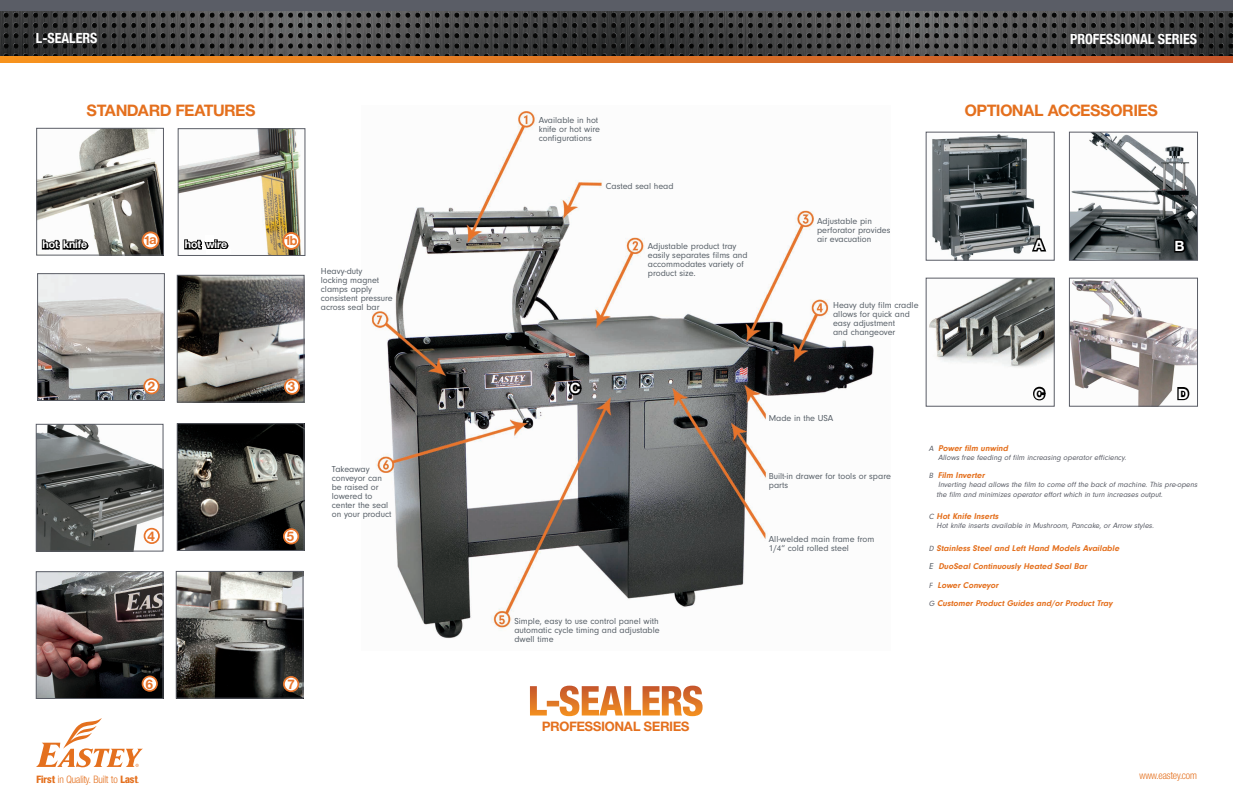
<style>
.page{position:relative;width:1233px;height:801px;background:#fff}
.page>*{position:absolute;margin:0;border:0;box-sizing:border-box;transform-origin:0 0}
.t1{font:700 17px "Nimbus San Nov D";color:#e4701e}
.t2{font:700 15.2px "Nimbus San Nov D";color:#fff}
.t3{font:700 14.3px "Nimbus San Nov D";color:#e8752c}
.t4{font:700 condensed 14px "Helvetica Neue";color:#fff}
.t5{font:700 14px "Nimbus San Nov D";color:#e4701e}
.t6{font:700 13.7px "Nimbus San Nov D";color:#e8752c}
.t7{font:700 11.6px "Nimbus San Nov D";color:#fff}
.t8{font:condensed 11px "Nimbus San Nov D";color:#e4701e}
.t9{font:9px/9px "Neuzeit Gro T";color:#575f67}
.t10{font:italic 700 8.7px/18.2px "Neuzeit Gro T";color:#e4701e}
.t11{font:italic 7.8px/9.1px "Neuzeit Gro T";color:#5a5d66}
.s1{font-size:10px}
.s2{font-family:"Nimbus San Nov D Heav Cond";font-stretch:normal}
.s3{font-weight:400;font-size:7.8px;color:#5a5d66}
.s4{font-weight:400;font-size:9px;color:#575f67}
</style>
<div class="page">
<img style="left:616px;top:10px;width:617px;height:47px">
<img style="left:371px;top:111px;width:503px;height:528px">
<img style="left:0;top:10px;width:616px;height:47px">
<svg style="left:0;top:57px;width:1233px;height:6px"></svg>
<div style="left:0;top:0;width:1233px;height:10px;background:#5a5d66"></div>
<svg style="left:530px;top:686px;width:173px;height:30px"></svg>
<img style="left:179px;top:425px;width:123px;height:124px">
<div style="left:177px;top:423px;width:127px;height:128px;border:1px solid #5a5d66"></div>
<img style="left:179px;top:277px;width:123px;height:123px">
<div style="left:177px;top:275px;width:127px;height:127px;border:1px solid #5a5d66"></div>
<img style="left:39px;top:275px;width:124px;height:124px">
<div style="left:37px;top:273px;width:128px;height:128px;border:1px solid #5a5d66"></div>
<img style="left:38px;top:426px;width:123px;height:123px">
<div style="left:36px;top:424px;width:127px;height:127px;border:1px solid #5a5d66"></div>
<div style="left:145px;top:529px;width:14px;height:14px;background:#fff;border-radius:50%"></div>
<div style="left:144px;top:528px;width:16px;height:16px;border:2px solid #e8752c;border-radius:50%"></div>
<div style="left:284px;top:529px;width:14px;height:15px;background:#fff;border-radius:50%"></div>
<div style="left:283px;top:528px;width:16px;height:16px;border:2px solid #e8752c;border-radius:50%"></div>
<img style="left:180px;top:130px;width:122px;height:124px">
<div style="left:178px;top:128px;width:127px;height:128px;border:1px solid #5a5d66"></div>
<img style="left:38px;top:130px;width:124px;height:123px">
<div style="left:36px;top:128px;width:128px;height:127px;border:1px solid #5a5d66"></div>
<div style="left:285px;top:379px;width:14px;height:15px;background:#fff;border-radius:50%"></div>
<div style="left:284px;top:379px;width:16px;height:16px;border:2px solid #e8752c;border-radius:50%"></div>
<div style="left:144px;top:379px;width:15px;height:14px;background:#fff;border-radius:50%"></div>
<div style="left:143px;top:378px;width:17px;height:16px;border:2px solid #e8752c;border-radius:50%"></div>
<svg style="left:36px;top:718px;width:107px;height:49px"></svg>
<div style="left:143px;top:232px;width:16px;height:16px;background:#fff;border-radius:50%"></div>
<div style="left:142px;top:231px;width:18px;height:18px;border:2px solid #e8752c;border-radius:50%"></div>
<div style="left:283px;top:233px;width:16px;height:16px;background:#fff;border-radius:50%"></div>
<div style="left:282px;top:232px;width:18px;height:18px;border:2px solid #e8752c;border-radius:50%"></div>
<img style="left:178px;top:573px;width:123px;height:124px">
<div style="left:176px;top:571px;width:127px;height:128px;border:1px solid #5a5d66"></div>
<img style="left:38px;top:573px;width:123px;height:124px">
<div style="left:36px;top:571px;width:127px;height:128px;border:1px solid #5a5d66"></div>
<div style="left:143px;top:676px;width:14px;height:15px;background:#fff;border-radius:50%"></div>
<div style="left:142px;top:676px;width:16px;height:16px;border:2px solid #e8752c;border-radius:50%"></div>
<div style="left:284px;top:677px;width:14px;height:14px;background:#fff;border-radius:50%"></div>
<div style="left:283px;top:676px;width:16px;height:16px;border:2px solid #e8752c;border-radius:50%"></div>
<svg style="left:41px;top:238px;width:49px;height:14px"></svg>
<svg style="left:183px;top:235px;width:47px;height:21px"></svg>
<hr style="left:206px;top:250px;width:25px;height:4px;background:#fff">
<div style="left:205px;top:235px;width:8px;height:6px;background:#fff"></div>
<img style="left:932px;top:134px;width:109px;height:125px">
<div style="left:926px;top:132px;width:129px;height:129px;border:1px solid #5a5d66"></div>
<img style="left:1071px;top:280px;width:125px;height:125px">
<div style="left:1069px;top:278px;width:129px;height:129px;border:1px solid #5a5d66"></div>
<svg style="left:1030px;top:233px;width:17px;height:20px"></svg>
<img style="left:929px;top:280px;width:124px;height:88px">
<div style="left:926px;top:278px;width:129px;height:129px;border:1px solid #5a5d66"></div>
<svg style="left:1033px;top:386px;width:13px;height:15px"></svg>
<img style="left:1071px;top:134px;width:125px;height:125px">
<div style="left:1069px;top:132px;width:129px;height:129px;border:1px solid #5a5d66"></div>
<svg style="left:568px;top:380px;width:15px;height:17px"></svg>
<svg style="left:1173px;top:237px;width:15px;height:17px"></svg>
<svg style="left:1176px;top:385px;width:16px;height:17px"></svg>
<h3 class="t4" style="left:36px;top:26px;width:63px">L-SEALERS</h3>
<h3 class="t4" style="left:1070px;top:28px;width:129px">PROFESSIONAL SERIES</h3>
<h1 class="t1" style="left:87px;top:101px;width:170px">STANDARD FEATURES</h1>
<p class="t9" style="left:539px;top:115px;width:63px">Available in hot knife or hot wire configurations</p>
<p class="t9" style="left:606px;top:181px;width:69px">Casted seal head</p>
<h1 class="t1" style="left:965px;top:101px;width:194px">OPTIONAL ACCESSORIES</h1>
<p class="t9" style="left:817px;top:216px;width:75px">Adjustable pin perforator provides air evacuation</p>
<h3 class="t6" style="left:145px;top:232px;width:13px">1a</h3>
<h3 class="t6" style="left:286px;top:233px;width:13px">1b</h3>
<p class="t7" style="left:43px;top:238px;width:46px">hot knife</p>
<p class="t7" style="left:185px;top:238px;width:44px">hot wire</p>
<h2 class="t2" style="left:1034px;top:236px;width:11px">A</h2>
<p class="t9" style="left:648px;top:242px;width:101px">Adjustable product tray easily separates films and accommodates variety of product size<span class="s1">.</span></p>
<p class="t9" style="left:321px;top:267px;width:73px">Heavy-duty<br>locking magnet clamps apply consistent pressure across seal bar</p>
<p class="t9" style="left:833px;top:300px;width:87px">Heavy duty film cradle allows for quick and easy adjustment<br>and changeover</p>
<h3 class="t3" style="left:148px;top:378px;width:9px">2</h3>
<h3 class="t3" style="left:288px;top:378px;width:9px">3</h3>
<h2 class="t2" style="left:570px;top:379px;width:11px">C</h2>
<p class="t9" style="left:769px;top:414px;width:66px">Made in the USA</p>
<h2 class="t2" style="left:1034px;top:385px;width:11px">C</h2>
<h2 class="t2" style="left:1175px;top:237px;width:11px">B</h2>
<h2 class="t2" style="left:1178px;top:385px;width:12px">D</h2>
<h3 class="t3" style="left:147px;top:528px;width:9px">4</h3>
<h3 class="t3" style="left:287px;top:528px;width:9px">5</h3>
<p class="t9" style="left:332px;top:465px;width:61px">Takeaway conveyor can be raised or lowered to center the seal on your product</p>
<h3 class="t3" style="left:145px;top:675px;width:9px">6</h3>
<h3 class="t3" style="left:288px;top:676px;width:8px">7</h3>
<p class="t8" style="left:37px;top:774px;width:104px"><span class="s2">First</span> in Quality. Built to <span class="s2">Last</span>.</p>
<p class="t9" style="left:514px;top:616px;width:147px;text-align:justify">Simple, easy to use control panel with automatic cycle timing and adjustable dwell time</p>
<h3 class="t5" style="left:542px;top:718px;width:149px">PROFESSIONAL SERIES</h3>
<p class="t9" style="left:769px;top:471px;width:124px">Built-in drawer for tools or spare parts</p>
<p class="t9" style="left:769px;top:534px;width:107px">All-welded main frame from<br>1/4“ cold rolled steel</p>
<p class="t10" style="left:929px;top:439px;width:83px"><span class="s3">A</span> Power film unwind</p>
<p class="t11" style="left:938px;top:453px;width:191px">Allows free feeding of film increasing operator efficiency.</p>
<p class="t10" style="left:929px;top:466px;width:59px"><span class="s3">B</span> Film Inverter</p>
<p class="t11" style="left:937px;top:480px;width:264px">Inverting head allows the film to come off the back of machine. This pre-opens the film and minimizes operator effort which in turn increases output.</p>
<p class="t10" style="left:929px;top:507px;width:73px"><span class="s3">C</span> Hot Knife Inserts</p>
<p class="t11" style="left:937px;top:521px;width:220px">Hot knife inserts available in Mushroom, Pancake, or Arrow styles.</p>
<p class="t10" style="left:929px;top:539px;width:194px"><span class="s3">D</span> Stainless Steel and Left Hand Models Available <span class="s4">E</span> DuoSeal Continuously Heated Seal Bar<br><span class="s3">F</span> Lower Conveyor<br><span class="s3">G</span> Customer Product Guides and/or Product Tray</p>
<p class="t8" style="left:1140px;top:769px;width:59px">www.eastey.com</p>
</div>
